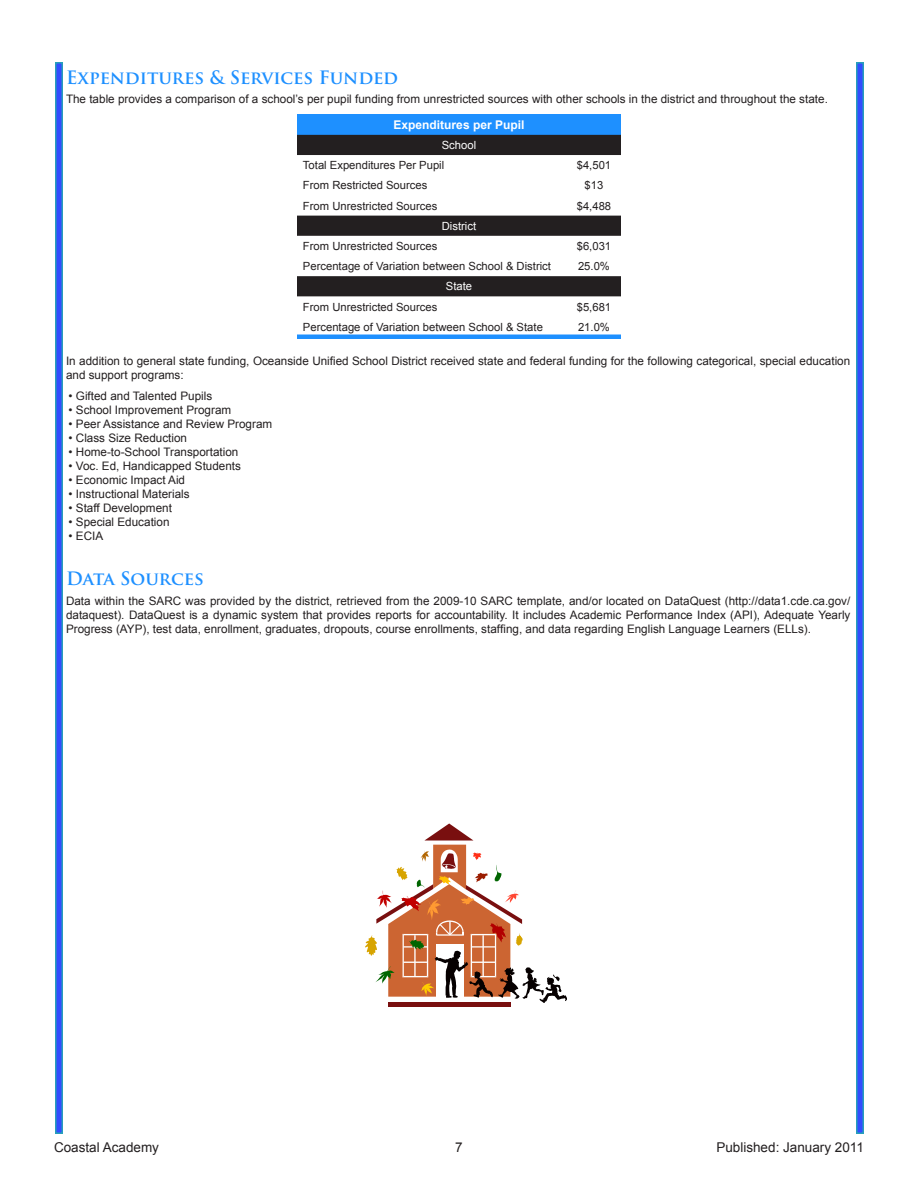
<style>
.page{position:relative;width:918px;height:1188px;background:#fff}
.page>*{position:absolute;margin:0;border:0;box-sizing:border-box;transform-origin:0 0}
.Element_Header{font:700 18px "Trajan Pro";color:#1e90ff}
.t1{font:13.5px "Arial";color:#231f20}
.t2{font:700 12px "Arial";color:#fff}
.Body_Text_-_Left_Jus{font:11.7px/14.1px "Arial";color:#231f20}
.Bullets_-_Cell_Inden{font:11.7px "Arial";color:#231f20}
.t3{font:11.25px/20.2px "Arial";color:#231f20}
.t4{font:11.25px "Arial";color:#fff}
.s1{color:#fff}
</style>
<div class="page">
<svg style="left:856px;top:62px;width:8px;height:1072px;background:#2e6ae5"></svg>
<svg style="left:55px;top:62px;width:8px;height:1072px;background:#2e6ae5"></svg>
<hr style="left:388px;top:1003px;width:122px;height:4px;background:#790f0f">
<svg style="left:365px;top:824px;width:202px;height:179px"></svg>
<div style="left:297px;top:114px;width:324px;height:21px;background:#1e90ff"></div>
<svg style="left:297px;top:135px;width:324px;height:161px"></svg>
<hr style="left:297px;top:335px;width:270px;height:4px;background:#1e90ff">
<hr style="left:567px;top:335px;width:54px;height:4px;background:#1e90ff">
<p class="Element_Header" style="left:66px;top:66px;width:334px">Expenditures &amp; Services Funded</p>
<p class="Body_Text_-_Left_Jus" style="left:66px;top:92px;width:763px">The table provides a comparison of a school’s per pupil funding from unrestricted sources with other schools in the district and throughout the state.</p>
<p class="t2" style="left:394px;top:117px;width:132px">Expenditures per Pupil</p>
<p class="t3" style="left:303px;top:135px;width:175px;text-indent:139px"><span class="s1">School<br></span>Total Expenditures Per Pupil</p>
<p class="t3" style="left:577px;top:155px;width:36px">$4,501</p>
<p class="t3" style="left:303px;top:175px;width:126px">From Restricted Sources</p>
<p class="t3" style="left:585px;top:175px;width:20px">$13</p>
<p class="t3" style="left:303px;top:196px;width:136px">From Unrestricted Sources</p>
<p class="t3" style="left:577px;top:196px;width:36px">$4,488</p>
<p class="t4" style="left:442px;top:218px;width:36px">District</p>
<p class="t3" style="left:303px;top:236px;width:136px">From Unrestricted Sources</p>
<p class="t3" style="left:577px;top:236px;width:36px">$6,031</p>
<p class="t3" style="left:303px;top:256px;width:250px">Percentage of Variation between School &amp; District</p>
<p class="t3" style="left:578px;top:256px;width:33px">25.0%</p>
<p class="t4" style="left:446px;top:279px;width:28px">State</p>
<p class="t3" style="left:303px;top:297px;width:136px">From Unrestricted Sources</p>
<p class="t3" style="left:577px;top:297px;width:36px">$5,681</p>
<p class="t3" style="left:303px;top:317px;width:241px">Percentage of Variation between School &amp; State</p>
<p class="t3" style="left:578px;top:317px;width:33px">21.0%</p>
<p class="Body_Text_-_Left_Jus" style="left:66px;top:354px;width:786px">In addition to general state funding, Oceanside Unified School District received state and federal funding for the following categorical, special education and support programs:</p>
<p class="Bullets_-_Cell_Inden" style="left:69px;top:388px;width:145px">• Gifted and Talented Pupils</p>
<p class="Bullets_-_Cell_Inden" style="left:69px;top:402px;width:164px">• School Improvement Program</p>
<p class="Bullets_-_Cell_Inden" style="left:69px;top:416px;width:205px">• Peer Assistance and Review Program</p>
<p class="Bullets_-_Cell_Inden" style="left:69px;top:430px;width:120px">• Class Size Reduction</p>
<p class="Bullets_-_Cell_Inden" style="left:69px;top:444px;width:171px">• Home-to-School Transportation</p>
<p class="Bullets_-_Cell_Inden" style="left:69px;top:458px;width:174px">• Voc. Ed, Handicapped Students</p>
<p class="Bullets_-_Cell_Inden" style="left:69px;top:472px;width:118px">• Economic Impact Aid</p>
<p class="Bullets_-_Cell_Inden" style="left:69px;top:486px;width:123px">• Instructional Materials</p>
<p class="Bullets_-_Cell_Inden" style="left:69px;top:500px;width:105px">• Staff Development</p>
<p class="Bullets_-_Cell_Inden" style="left:69px;top:514px;width:102px">• Special Education</p>
<p class="Bullets_-_Cell_Inden" style="left:69px;top:528px;width:36px">• ECIA</p>
<p class="Element_Header" style="left:66px;top:568px;width:139px">Data Sources</p>
<p class="Body_Text_-_Left_Jus" style="left:66px;top:594px;width:786px;text-align:justify">Data within the SARC was provided by the district, retrieved from the 2009-10 SARC template, and/or located on DataQuest (http://data1.cde.ca.gov/ dataquest). DataQuest is a dynamic system that provides reports for accountability. It includes Academic Performance Index (API), Adequate Yearly Progress (AYP), test data, enrollment, graduates, dropouts, course enrollments, staffing, and data regarding English Language Learners (ELLs).</p>
<p class="t1" style="left:54px;top:1138px;width:107px">Coastal Academy</p>
<p class="t1" style="left:455px;top:1138px;width:9px">7</p>
<p class="t1" style="left:716px;top:1138px;width:149px">Published: January 2011</p>
</div>
